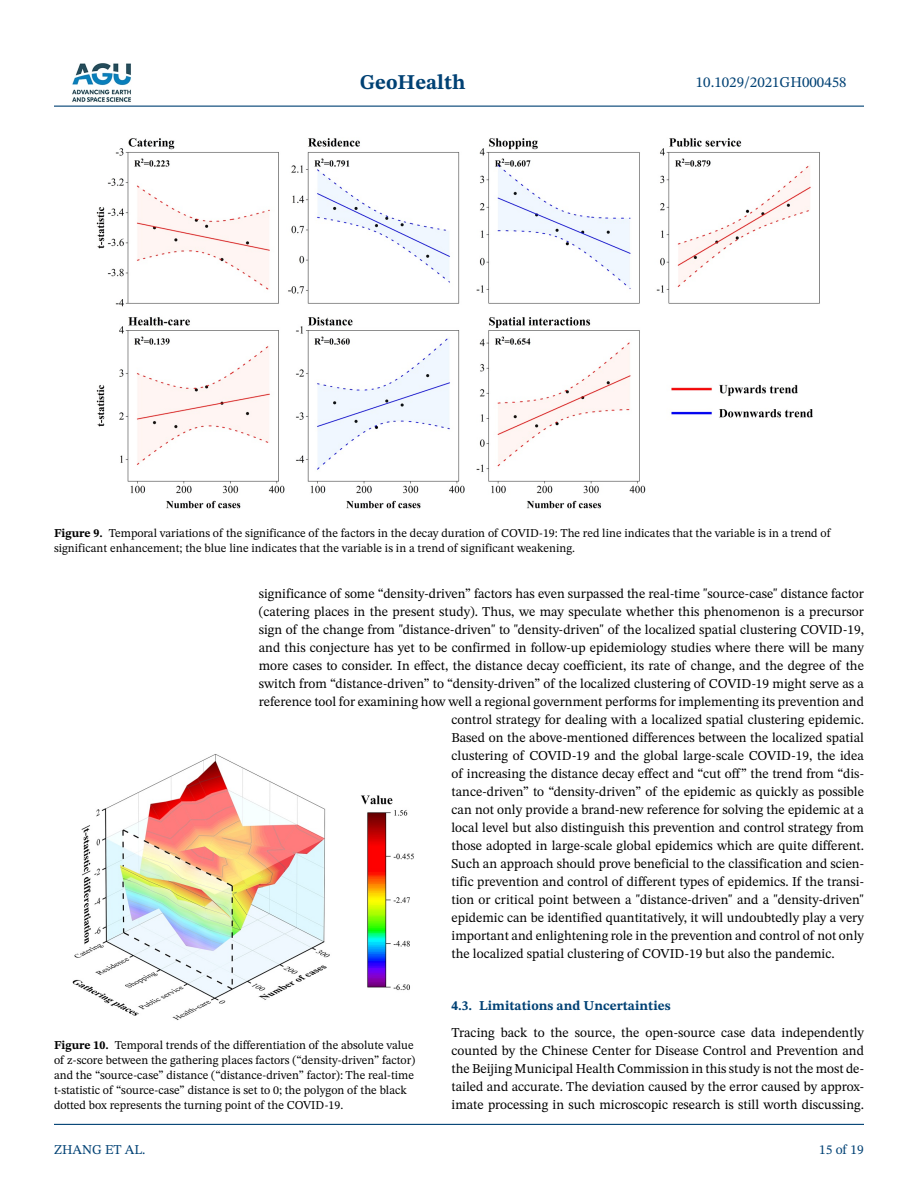
<style>
.page{position:relative;width:918px;height:1188px;background:#fff}
.page>*{position:absolute;margin:0;border:0;box-sizing:border-box;transform-origin:0 0}
.t1{font:700 21px "STIX Two Text";color:#004174}
.t2{font:15px "STIX Two Text";color:#004174}
.t3{font:13.5px/18px "STIX Two Text";color:#000;text-align:justify}
.t4{font:700 13.5px "STIX Two Text";color:#004174}
.t5{font:13.5px "STIX Two Text";color:#004174}
.t6{font:12px/15px "STIX Two Text";color:#000}
.s1{font-weight:700}
</style>
<div class="page">
<hr style="left:54px;top:106px;width:810px;height:1px;background:#004174">
<hr style="left:54px;top:1124px;width:810px;height:1px;background:#004174">
<img style="left:72px;top:63px;width:59px;height:39px">
<img style="left:96px;top:138px;width:724px;height:370px">
<img style="left:73px;top:754px;width:341px;height:267px">
<h1 class="t1" style="left:360px;top:67px;width:107px">GeoHealth</h1>
<p class="t2" style="left:696px;top:72px;width:152px">10.1029/2021GH000458</p>
<p class="t6" style="left:54px;top:526px;width:778px"><span class="s1">Figure 9.</span> Temporal variations of the significance of the factors in the decay duration of COVID-19: The red line indicates that the variable is in a trend of significant enhancement; the blue line indicates that the variable is in a trend of significant weakening.</p>
<p class="t3" style="left:259px;top:584px;width:607px">significance of some “density-driven” factors has even surpassed the real-time "source-case" distance factor</p>
<p class="t3" style="left:259px;top:602px;width:607px">(catering places in the present study). Thus, we may speculate whether this phenomenon is a precursor</p>
<p class="t3" style="left:259px;top:620px;width:607px">sign of the change from "distance-driven" to "density-driven" of the localized spatial clustering COVID-19,</p>
<p class="t3" style="left:259px;top:638px;width:607px">and this conjecture has yet to be confirmed in follow-up epidemiology studies where there will be many</p>
<p class="t3" style="left:259px;top:656px;width:607px">more cases to consider. In effect, the distance decay coefficient, its rate of change, and the degree of the</p>
<p class="t3" style="left:259px;top:674px;width:607px">switch from “distance-driven” to “density-driven” of the localized clustering of COVID-19 might serve as a</p>
<p class="t3" style="left:259px;top:692px;width:607px">reference tool for examining how well a regional government performs for implementing its prevention and</p>
<p class="t3" style="left:452px;top:710px;width:414px">control strategy for dealing with a localized spatial clustering epidemic.</p>
<p class="t3" style="left:452px;top:728px;width:414px">Based on the above-mentioned differences between the localized spatial</p>
<p class="t3" style="left:452px;top:746px;width:414px">clustering of COVID-19 and the global large-scale COVID-19, the idea</p>
<p class="t3" style="left:452px;top:764px;width:414px">of increasing the distance decay effect and “cut off” the trend from “dis-</p>
<p class="t3" style="left:452px;top:782px;width:414px">tance-driven” to “density-driven” of the epidemic as quickly as possible</p>
<p class="t3" style="left:452px;top:800px;width:414px">can not only provide a brand-new reference for solving the epidemic at a</p>
<p class="t3" style="left:452px;top:818px;width:414px">local level but also distinguish this prevention and control strategy from</p>
<p class="t3" style="left:452px;top:836px;width:414px">those adopted in large-scale global epidemics which are quite different.</p>
<p class="t3" style="left:452px;top:854px;width:414px">Such an approach should prove beneficial to the classification and scien-</p>
<p class="t3" style="left:452px;top:872px;width:414px">tific prevention and control of different types of epidemics. If the transi-</p>
<p class="t3" style="left:452px;top:890px;width:414px">tion or critical point between a "distance-driven" and a "density-driven"</p>
<p class="t3" style="left:452px;top:908px;width:414px">epidemic can be identified quantitatively, it will undoubtedly play a very</p>
<p class="t3" style="left:452px;top:926px;width:414px">important and enlightening role in the prevention and control of not only</p>
<p class="t3" style="left:452px;top:944px;width:385px">the localized spatial clustering of COVID-19 but also the pandemic.</p>
<p class="t4" style="left:452px;top:996px;width:221px">4.3. Limitations and Uncertainties</p>
<p class="t3" style="left:452px;top:1024px;width:414px">Tracing back to the source, the open-source case data independently counted by the Chinese Center for Disease Control and Prevention and the Beijing Municipal Health Commission in this study is not the most de&shy;tailed and accurate. The deviation caused by the error caused by approx&shy;imate processing in such microscopic research is still worth discussing.</p>
<p class="t6" style="left:54px;top:1038px;width:363px"><span class="s1">Figure 10.</span> Temporal trends of the differentiation of the absolute value of z-score between the gathering places factors (“density-driven” factor) and the “source-case” distance (“distance-driven” factor): The real-time t-statistic of “source-case” distance is set to 0; the polygon of the black dotted box represents the turning point of the COVID-19.</p>
<p class="t5" style="left:54px;top:1140px;width:93px">ZHANG ET AL.</p>
<p class="t5" style="left:819px;top:1140px;width:46px">15 of 19</p>
</div>
